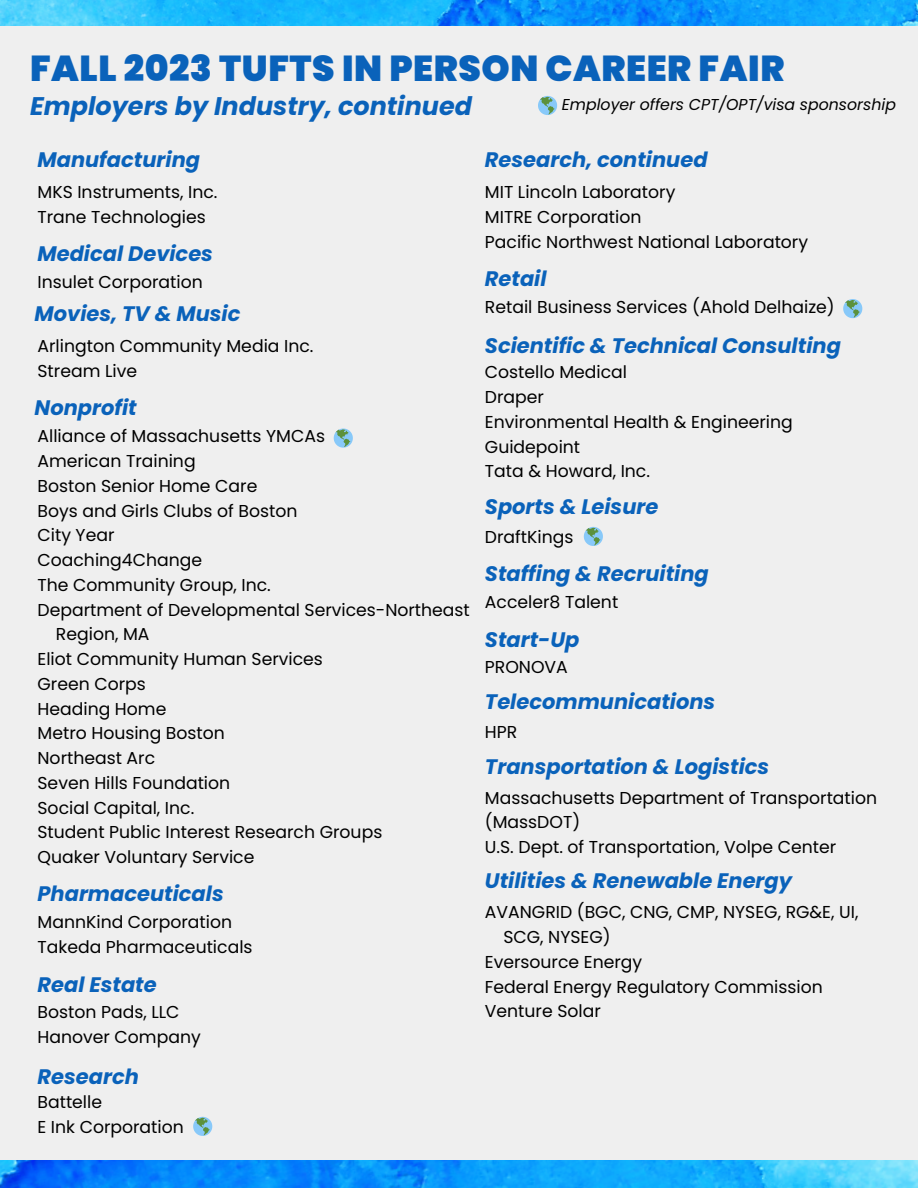
<style>
.page{position:relative;width:918px;height:1188px;background:#efefef}
.page>*{position:absolute;margin:0;border:0;box-sizing:border-box;transform-origin:0 0}
.t1{font:900 36px "Poppins";letter-spacing:.015em;color:#0a62ba}
.t2{font:italic 700 25.5px "Poppins";color:#0a62ba}
.t3{font:italic 700 21px "Poppins";color:#0a62ba}
.t4{font:17.25px/24.8px "Poppins";color:#000}
.t5{font:italic 15.75px "Poppins";color:#000}
</style>
<div class="page">
<img style="left:0;top:0;width:918px;height:26px">
<img style="left:0;top:1160px;width:918px;height:28px">
<svg style="left:334px;top:429px;width:19px;height:19px"></svg>
<svg style="left:193px;top:1117px;width:19px;height:19px"></svg>
<svg style="left:538px;top:96px;width:19px;height:19px"></svg>
<svg style="left:843px;top:299px;width:19px;height:19px"></svg>
<svg style="left:584px;top:527px;width:19px;height:19px"></svg>
<p class="t1" style="left:30px;top:43px;width:756px">FALL 2023 TUFTS IN PERSON CAREER FAIR</p>
<p class="t2" style="left:30px;top:88px;width:444px">Employers by Industry, continued</p>
<p class="t5" style="left:562px;top:94px;width:336px">Employer offers CPT/OPT/visa sponsorship</p>
<p class="t3" style="left:38px;top:145px;width:164px">Manufacturing</p>
<p class="t4" style="left:38px;top:180px;width:182px">MKS Instruments, Inc.</p>
<p class="t4" style="left:38px;top:205px;width:170px">Trane Technologies</p>
<p class="t3" style="left:38px;top:239px;width:177px">Medical Devices</p>
<p class="t4" style="left:38px;top:270px;width:167px">Insulet Corporation</p>
<p class="t3" style="left:35px;top:299px;width:207px">Movies, TV &amp; Music</p>
<p class="t4" style="left:38px;top:334px;width:278px">Arlington Community Media Inc.</p>
<p class="t4" style="left:38px;top:359px;width:101px">Stream Live</p>
<p class="t3" style="left:35px;top:393px;width:104px">Nonprofit</p>
<p class="t4" style="left:38px;top:424px;width:289px">Alliance of Massachusetts YMCAs</p>
<p class="t4" style="left:38px;top:449px;width:160px">American Training</p>
<p class="t4" style="left:38px;top:474px;width:221px">Boston Senior Home Care</p>
<p class="t4" style="left:38px;top:498px;width:261px">Boys and Girls Clubs of Boston</p>
<p class="t4" style="left:38px;top:523px;width:78px">City Year</p>
<p class="t4" style="left:38px;top:548px;width:166px">Coaching4Change</p>
<p class="t4" style="left:38px;top:573px;width:235px">The Community Group, Inc.</p>
<p class="t4" style="left:38px;top:597px;width:434px">Department of Developmental Services-Northeast</p>
<p class="t4" style="left:56px;top:622px;width:95px">Region, MA</p>
<p class="t4" style="left:38px;top:647px;width:287px">Eliot Community Human Services</p>
<p class="t4" style="left:38px;top:672px;width:110px">Green Corps</p>
<p class="t4" style="left:38px;top:696px;width:130px">Heading Home</p>
<p class="t4" style="left:38px;top:721px;width:189px">Metro Housing Boston</p>
<p class="t4" style="left:38px;top:746px;width:119px">Northeast Arc</p>
<p class="t4" style="left:38px;top:771px;width:194px">Seven Hills Foundation</p>
<p class="t4" style="left:38px;top:795px;width:158px">Social Capital, Inc.</p>
<p class="t4" style="left:38px;top:820px;width:346px">Student Public Interest Research Groups</p>
<p class="t4" style="left:38px;top:845px;width:218px">Quaker Voluntary Service</p>
<p class="t3" style="left:38px;top:879px;width:188px">Pharmaceuticals</p>
<p class="t4" style="left:38px;top:910px;width:196px">MannKind Corporation</p>
<p class="t4" style="left:38px;top:935px;width:217px">Takeda Pharmaceuticals</p>
<p class="t3" style="left:38px;top:970px;width:121px">Real Estate</p>
<p class="t4" style="left:38px;top:1000px;width:144px">Boston Pads, LLC</p>
<p class="t4" style="left:38px;top:1025px;width:165px">Hanover Company</p>
<p class="t3" style="left:38px;top:1062px;width:103px">Research</p>
<p class="t4" style="left:38px;top:1090px;width:66px">Battelle</p>
<p class="t4" style="left:38px;top:1115px;width:148px">E Ink Corporation</p>
<p class="t3" style="left:485px;top:145px;width:224px">Research, continued</p>
<p class="t4" style="left:485px;top:180px;width:192px">MIT Lincoln Laboratory</p>
<p class="t4" style="left:485px;top:205px;width:158px">MITRE Corporation</p>
<p class="t4" style="left:485px;top:229px;width:325px">Pacific Northwest National Laboratory</p>
<p class="t3" style="left:485px;top:264px;width:63px">Retail</p>
<p class="t4" style="left:485px;top:295px;width:351px">Retail Business Services (Ahold Delhaize)</p>
<p class="t3" style="left:485px;top:331px;width:358px">Scientific &amp; Technical Consulting</p>
<p class="t4" style="left:485px;top:360px;width:144px">Costello Medical</p>
<p class="t4" style="left:485px;top:385px;width:61px">Draper</p>
<p class="t4" style="left:485px;top:409px;width:309px">Environmental Health &amp; Engineering</p>
<p class="t4" style="left:485px;top:434px;width:97px">Guidepoint</p>
<p class="t4" style="left:485px;top:459px;width:167px">Tata &amp; Howard, Inc.</p>
<p class="t3" style="left:485px;top:492px;width:175px">Sports &amp; Leisure</p>
<p class="t4" style="left:485px;top:524px;width:90px">DraftKings</p>
<p class="t3" style="left:485px;top:558px;width:225px">Staffing &amp; Recruiting</p>
<p class="t4" style="left:485px;top:589px;width:135px">Acceler8 Talent</p>
<p class="t3" style="left:485px;top:625px;width:96px">Start-Up</p>
<p class="t4" style="left:485px;top:655px;width:84px">PRONOVA</p>
<p class="t3" style="left:485px;top:687px;width:232px">Telecommunications</p>
<p class="t4" style="left:485px;top:720px;width:34px">HPR</p>
<p class="t3" style="left:485px;top:752px;width:286px">Transportation &amp; Logistics</p>
<p class="t4" style="left:485px;top:785px;width:394px">Massachusetts Department of Transportation (MassDOT)</p>
<p class="t4" style="left:485px;top:835px;width:353px">U.S. Dept. of Transportation, Volpe Center</p>
<p class="t3" style="left:485px;top:866px;width:309px">Utilities &amp; Renewable Energy</p>
<p class="t4" style="left:485px;top:900px;width:375px">AVANGRID (BGC, CNG, CMP, NYSEG, RG&amp;E, UI,</p>
<p class="t4" style="left:503px;top:925px;width:109px">SCG, NYSEG)</p>
<p class="t4" style="left:485px;top:949px;width:159px">Eversource Energy</p>
<p class="t4" style="left:485px;top:974px;width:339px">Federal Energy Regulatory Commission</p>
<p class="t4" style="left:485px;top:999px;width:117px">Venture Solar</p>
</div>
